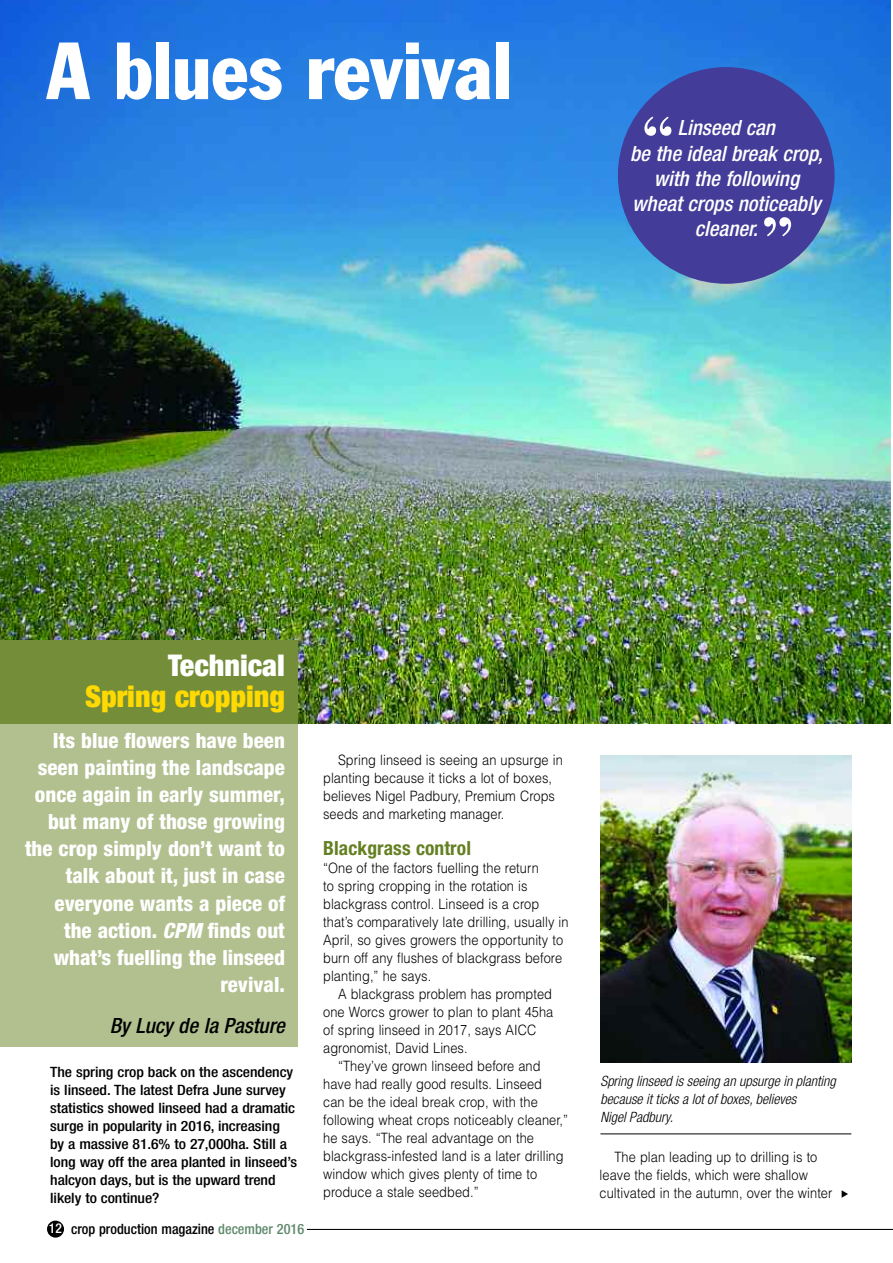
<style>
.page{position:relative;width:893px;height:1263px;background:#fff}
.page>*{position:absolute;margin:0;border:0;box-sizing:border-box;transform-origin:0 0}
.t1{font:condensed 79.5px "Franklin Gothic";color:#fff}
.t2{font:700 58.95px "Bodoni BT";color:#fff}
.t3{font:900 condensed 30px "Helvetica Neue";color:#ffd902}
.t4{font:900 condensed 30px "Helvetica Neue";color:#fff}
.t5{font:800 condensed 21px/27px "Helvetica Neue";color:#fff;text-align:right}
.t6{font:italic 500 condensed 21px/25.2px "Helvetica Neue";color:#fff;text-align:center}
.t7{font:italic 500 condensed 21px "Helvetica Neue";color:#000}
.t8{font:700 condensed 19.5px "Helvetica Neue";letter-spacing:.005em;color:#648022}
.t9{font:300 14.25px/18px "Helvetica";letter-spacing:.005em;color:#000;scale:.9 1}
.t10{font:500 condensed 14.25px/18px "Helvetica Neue";letter-spacing:-.005em;color:#000;scale:1.1 1}
.t11{font:italic 300 condensed 14.25px/18px "Helvetica Neue";color:#000}
.t12{font:500 condensed 14.25px "Helvetica Neue";letter-spacing:-.005em;color:#000}
.s1{font-style:italic}
.s2{font-size:13.5px;color:#fff}
.s3{color:#60896c}
</style>
<div class="page">
<img style="left:0;top:0;width:890px;height:724px">
<div style="left:0;top:641px;width:298px;height:85px;background:#748d38"></div>
<div style="left:0;top:724px;width:298px;height:322px;background:#b2c090"></div>
<div style="left:618px;top:67px;width:216px;height:217px;background:#433c98;border-radius:50%"></div>
<div style="left:47px;top:1220px;width:17px;height:17px;background:#000;border-radius:50%"></div>
<hr style="left:307px;top:1229px;width:586px;height:1px;background:#000">
<img style="left:600px;top:756px;width:251px;height:306px">
<hr style="left:600px;top:1133px;width:251px;height:1px;background:#000">
<h1 class="t1" style="left:47px;top:43px;width:466px">A blues revival</h1>
<h2 class="t2" style="left:641px;top:117px;width:35px">“</h2>
<h3 class="t6" style="left:630px;top:117px;width:194px">Linseed can<br>be the ideal break crop, with the following wheat crops noticeably cleaner.</h3>
<h2 class="t2" style="left:760px;top:218px;width:35px">”</h2>
<h3 class="t4" style="left:168px;top:654px;width:118px">Technical</h3>
<h3 class="t3" style="left:85px;top:686px;width:201px">Spring cropping</h3>
<p class="t5" style="left:25px;top:729px;width:261px">Its blue flowers have been seen painting the landscape once again in early summer, but many of those growing the crop simply don’t want to talk about it, just in case everyone wants a piece of the action. <span class="s1">CPM</span> finds out what’s fuelling the linseed revival.</p>
<h3 class="t7" style="left:110px;top:1018px;width:177px">By Lucy de la Pasture</h3>
<p class="t10" style="left:50px;top:1064px;width:226px">The spring crop back on the ascendency is linseed. The latest Defra June survey statistics showed linseed had a dramatic surge in popularity in 2016, increasing by a massive 81.6% to 27,000ha. Still a long way off the area planted in linseed’s halcyon days, but is the upward trend likely to continue?</p>
<p class="t12" style="left:49px;top:1224px;width:257px"><span class="s2">12</span> crop production magazine <span class="s3">december 2016</span></p>
<p class="t9" style="left:323px;top:751px;width:268px;text-indent:15px">Spring linseed is seeing an upsurge in planting because it ticks a lot of boxes, believes Nigel Padbury, Premium Crops seeds and marketing manager.</p>
<h3 class="t8" style="left:323px;top:841px;width:149px">Blackgrass control</h3>
<p class="t9" style="left:323px;top:859px;width:274px">“One of the factors fuelling the return<br>to spring cropping in the rotation is blackgrass control. Linseed is a crop that’s comparatively late drilling, usually in April, so gives growers the opportunity to burn off any flushes of blackgrass before planting,” he says.</p>
<p class="t9" style="left:323px;top:985px;width:257px;text-indent:15px">A blackgrass problem has prompted one Worcs grower to plan to plant 45ha of spring linseed in 2017, says AICC agronomist, David Lines.</p>
<p class="t9" style="left:323px;top:1057px;width:274px;text-indent:15px">“They’ve grown linseed before and have had really good results. Linseed<br>can be the ideal break crop, with the following wheat crops noticeably cleaner,” he says. “The real advantage on the blackgrass-infested land is a later drilling window which gives plenty of time to produce a stale seedbed.”</p>
<p class="t11" style="left:600px;top:1073px;width:237px">Spring linseed is seeing an upsurge in planting because it ticks a lot of boxes, believes<br>Nigel Padbury.</p>
<p class="t9" style="left:600px;top:1148px;width:260px;text-indent:15px">The plan leading up to drilling is to leave the fields, which were shallow cultivated in the autumn, over the winter</p>
</div>
